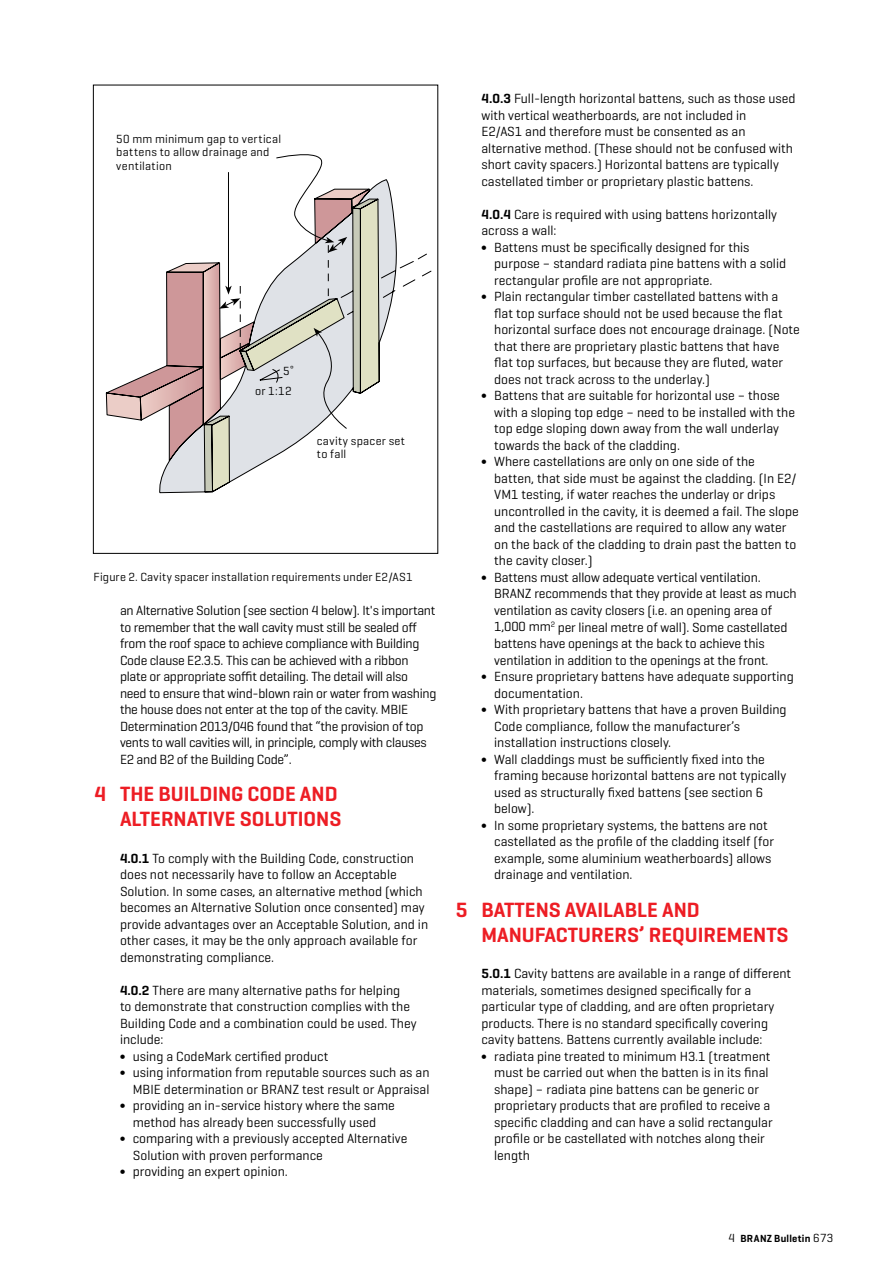
<style>
.page{position:relative;width:893px;height:1263px;background:#fff}
.page>*{position:absolute;margin:0;border:0;box-sizing:border-box;transform-origin:0 0}
.t1{font:600 21px/25.2px "Geogrotesque";color:#ed1d24;text-align:right}
.t2{font:13.5px/16.5px "Geogrotesque";color:#000}
.t3{font:13.5px/16.5px "Geogrotesque";letter-spacing:-.02em;color:#000}
.t4{font:12px/13.5px "Geogrotesque";letter-spacing:.02em;color:#000}
.t5{font:600 10.5px "Geogrotesque";letter-spacing:.03em;color:#000}
.s1{font-weight:600}
.s2{font-weight:400;font-size:12px}
</style>
<div class="page">
<svg style="left:105px;top:179px;width:327px;height:314px"></svg>
<div style="left:93px;top:85px;width:345px;height:469px;border:1px solid #000"></div>
<svg style="left:106px;top:154px;width:273px;height:338px"></svg>
<p class="t4" style="left:116px;top:131px;width:166px">50 mm minimum gap to vertical battens to allow drainage and ventilation</p>
<p class="t4" style="left:255px;top:361px;width:40px;line-height:19.6px;text-align:right">5<sup>°<br></sup>or 1:12</p>
<p class="t4" style="left:317px;top:434px;width:90px">cavity spacer set to fall</p>
<p class="t4" style="left:94px;top:569px;width:321px">Figure 2. Cavity spacer installation requirements under E2/AS1</p>
<p class="t3" style="left:120px;top:602px;width:318px">an Alternative Solution (see section 4 below). It's important to remember that the wall cavity must still be sealed off from the roof space to achieve compliance with Building Code clause E2.3.5. This can be achieved with a ribbon plate or appropriate soffit detailing. The detail will also need to ensure that wind-blown rain or water from washing the house does not enter at the top of the cavity. MBIE Determination 2013/046 found that “the provision of top vents to wall cavities will, in principle, comply with clauses E2 and B2 of the Building Code”.</p>
<h1 class="t1" style="left:94px;top:781px;width:248px">4 THE BUILDING CODE AND<br>ALTERNATIVE SOLUTIONS</h1>
<p class="t2" style="left:120px;top:849px;width:310px"><span class="s1">4.0.1</span> To comply with the Building Code, construction does not necessarily have to follow an Acceptable Solution. In some cases, an alternative method (which becomes an Alternative Solution once consented) may provide advantages over an Acceptable Solution, and in other cases, it may be the only approach available for demonstrating compliance.</p>
<p class="t2" style="left:120px;top:981px;width:282px"><span class="s1">4.0.2</span> There are many alternative paths for helping</p>
<p class="t2" style="left:120px;top:998px;width:292px">to demonstrate that construction complies with the</p>
<p class="t2" style="left:120px;top:1014px;width:298px">Building Code and a combination could be used. They</p>
<p class="t2" style="left:120px;top:1031px;width:45px">include:</p>
<p class="t2" style="left:120px;top:1047px;width:210px">∫ using a CodeMark certified product</p>
<p class="t2" style="left:120px;top:1064px;width:311px">∫ using information from reputable sources such as an</p>
<p class="t2" style="left:133px;top:1080px;width:298px">MBIE determination or BRANZ test result or Appraisal</p>
<p class="t2" style="left:120px;top:1097px;width:276px">∫ providing an in-service history where the same</p>
<p class="t2" style="left:133px;top:1113px;width:245px">method has already been successfully used</p>
<p class="t2" style="left:120px;top:1130px;width:289px">∫ comparing with a previously accepted Alternative</p>
<p class="t2" style="left:133px;top:1146px;width:192px">Solution with proven performance</p>
<p class="t2" style="left:120px;top:1163px;width:169px">∫ providing an expert opinion.</p>
<p class="t2" style="left:481px;top:90px;width:316px"><span class="s1">4.0.3</span> Full-length horizontal battens, such as those used with vertical weatherboards, are not included in<br>E2/AS1 and therefore must be consented as an alternative method. (These should not be confused with short cavity spacers.) Horizontal battens are typically castellated timber or proprietary plastic battens.</p>
<p class="t2" style="left:481px;top:206px;width:297px"><span class="s1">4.0.4</span> Care is required with using battens horizontally across a wall:<br>∫ Battens must be specifically designed for this</p>
<p class="t2" style="left:494px;top:255px;width:293px">purpose – standard radiata pine battens with a solid</p>
<p class="t2" style="left:494px;top:272px;width:220px">rectangular profile are not appropriate.</p>
<p class="t2" style="left:481px;top:288px;width:298px">∫ Plain rectangular timber castellated battens with a</p>
<p class="t2" style="left:494px;top:305px;width:290px">flat top surface should not be used because the flat</p>
<p class="t2" style="left:494px;top:321px;width:307px">horizontal surface does not encourage drainage. (Note</p>
<p class="t2" style="left:494px;top:338px;width:287px">that there are proprietary plastic battens that have</p>
<p class="t2" style="left:494px;top:354px;width:290px">flat top surfaces, but because they are fluted, water</p>
<p class="t2" style="left:494px;top:371px;width:217px">does not track across to the underlay.)</p>
<p class="t2" style="left:481px;top:387px;width:300px">∫ Battens that are suitable for horizontal use – those</p>
<p class="t2" style="left:494px;top:404px;width:302px">with a sloping top edge – need to be installed with the</p>
<p class="t2" style="left:494px;top:420px;width:286px">top edge sloping down away from the wall underlay</p>
<p class="t2" style="left:494px;top:437px;width:187px">towards the back of the cladding.</p>
<p class="t2" style="left:481px;top:453px;width:275px">∫ Where castellations are only on one side of the</p>
<p class="t2" style="left:494px;top:470px;width:304px">batten, that side must be against the cladding. (In E2/</p>
<p class="t2" style="left:494px;top:486px;width:283px">VM1 testing, if water reaches the underlay or drips</p>
<p class="t2" style="left:494px;top:503px;width:306px">uncontrolled in the cavity, it is deemed a fail. The slope</p>
<p class="t2" style="left:494px;top:519px;width:294px">and the castellations are required to allow any water</p>
<p class="t2" style="left:494px;top:536px;width:304px">on the back of the cladding to drain past the batten to</p>
<p class="t2" style="left:494px;top:552px;width:100px">the cavity closer.)</p>
<p class="t2" style="left:481px;top:569px;width:281px">∫ Battens must allow adequate vertical ventilation.</p>
<p class="t2" style="left:494px;top:585px;width:304px">BRANZ recommends that they provide at least as much</p>
<p class="t2" style="left:494px;top:602px;width:279px">ventilation as cavity closers (i.e. an opening area of</p>
<p class="t2" style="left:494px;top:618px;width:295px">1,000 mm<sup>2</sup> per lineal metre of wall). Some castellated</p>
<p class="t2" style="left:494px;top:635px;width:272px">battens have openings at the back to achieve this</p>
<p class="t2" style="left:494px;top:651px;width:276px">ventilation in addition to the openings at the front.</p>
<p class="t2" style="left:481px;top:668px;width:314px">∫ Ensure proprietary battens have adequate supporting</p>
<p class="t2" style="left:494px;top:684px;width:90px">documentation.</p>
<p class="t2" style="left:481px;top:701px;width:307px">∫ With proprietary battens that have a proven Building</p>
<p class="t2" style="left:494px;top:717px;width:247px">Code compliance, follow the manufacturer’s</p>
<p class="t2" style="left:494px;top:734px;width:179px">installation instructions closely.</p>
<p class="t2" style="left:481px;top:750px;width:285px">∫ Wall claddings must be sufficiently fixed into the</p>
<p class="t2" style="left:494px;top:767px;width:293px">framing because horizontal battens are not typically</p>
<p class="t2" style="left:494px;top:783px;width:270px">used as structurally fixed battens (see section 6</p>
<p class="t2" style="left:494px;top:800px;width:42px">below).</p>
<p class="t2" style="left:481px;top:816px;width:288px">∫ In some proprietary systems, the battens are not</p>
<p class="t2" style="left:494px;top:833px;width:281px">castellated as the profile of the cladding itself (for</p>
<p class="t2" style="left:494px;top:849px;width:279px">example, some aluminium weatherboards) allows</p>
<p class="t2" style="left:494px;top:866px;width:140px">drainage and ventilation.</p>
<h1 class="t1" style="left:481px;top:897px;width:309px;text-align:left;text-indent:-26px">5 BATTENS AVAILABLE AND<br>MANUFACTURERS’ REQUIREMENTS</h1>
<p class="t2" style="left:481px;top:965px;width:311px"><span class="s1">5.0.1</span> Cavity battens are available in a range of different</p>
<p class="t2" style="left:481px;top:981px;width:271px">materials, sometimes designed specifically for a</p>
<p class="t2" style="left:481px;top:998px;width:294px">particular type of cladding, and are often proprietary</p>
<p class="t2" style="left:481px;top:1014px;width:288px">products. There is no standard specifically covering</p>
<p class="t2" style="left:481px;top:1031px;width:282px">cavity battens. Battens currently available include:</p>
<p class="t2" style="left:481px;top:1047px;width:291px">∫ radiata pine treated to minimum H3.1 (treatment</p>
<p class="t2" style="left:494px;top:1064px;width:276px">must be carried out when the batten is in its final</p>
<p class="t2" style="left:494px;top:1080px;width:266px">shape) – radiata pine battens can be generic or</p>
<p class="t2" style="left:494px;top:1097px;width:278px">proprietary products that are profiled to receive a</p>
<p class="t2" style="left:494px;top:1113px;width:280px">specific cladding and can have a solid rectangular</p>
<p class="t2" style="left:494px;top:1130px;width:272px">profile or be castellated with notches along their</p>
<p class="t2" style="left:494px;top:1146px;width:37px">length</p>
<p class="t5" style="left:729px;top:1232px;width:106px"><span class="s2">4</span> BRANZ Bulletin <span class="s2">673</span></p>
</div>
